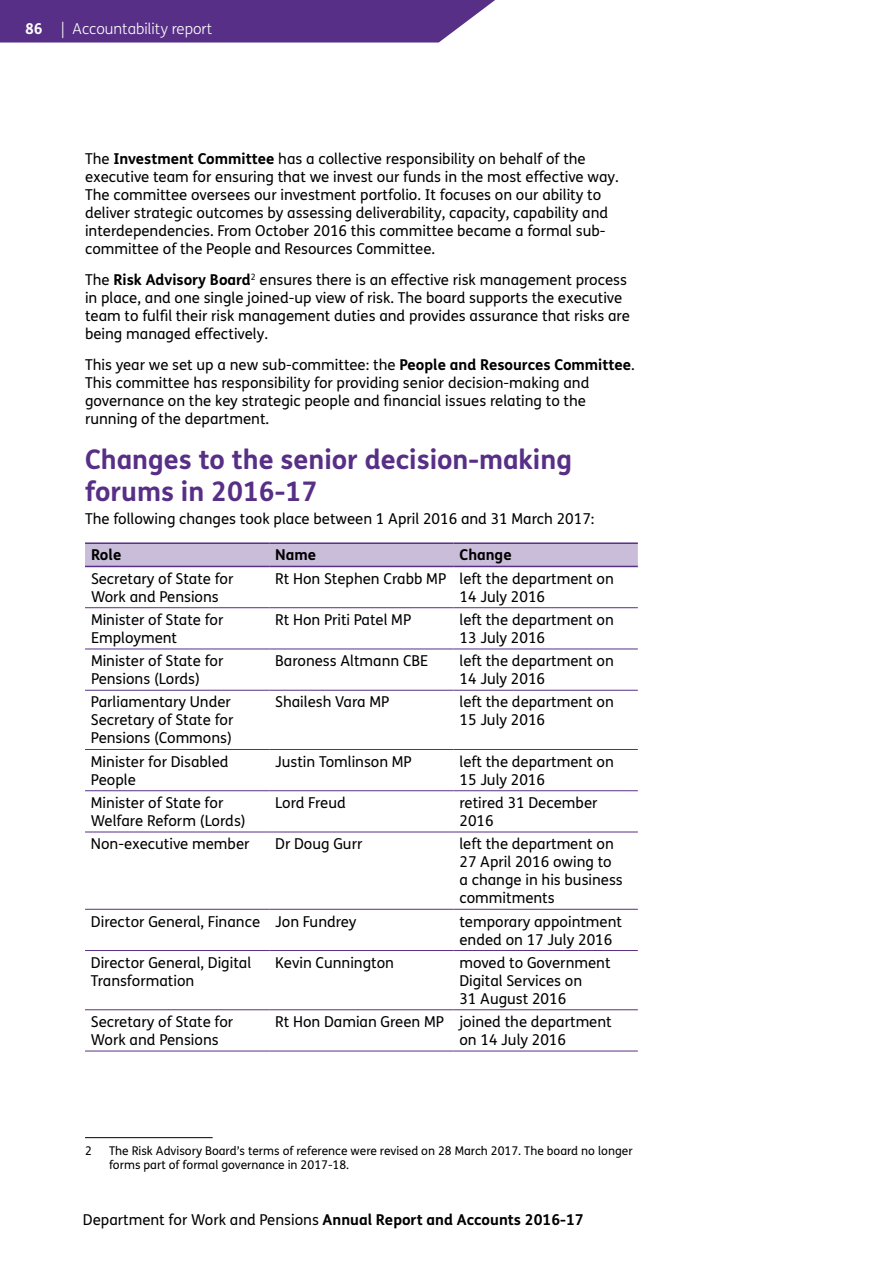
<style>
.page{position:relative;width:893px;height:1263px;background:#fff}
.page>*{position:absolute;margin:0;border:0;box-sizing:border-box;transform-origin:0 0}
.t1{font:27px/32.4px "FS Me Bold 2";color:#582f86}
.body{font:15px/18px "FS Me 2";color:#000}
.body-2{font:15px "FS Me Bold 2";color:#000}
.t2{font:300 15px "FS Me";color:#fff}
.footnote{font:12px/14.4px "FS Me 2";color:#000}
.s1{font-family:"FS Me Bold 2";font-weight:400}
.s2{font-family:"FS Me Bold 2"}
.s3{font-family:"FS Me 2"}
</style>
<div class="page">
<svg style="left:0;top:0;width:495px;height:43px;background:#623c8d"></svg>
<div style="left:85px;top:544px;width:553px;height:22px;background:#cabdda"></div>
<hr style="left:85px;top:607px;width:184px;height:1px;background:#582f86">
<hr style="left:269px;top:607px;width:185px;height:1px;background:#582f86">
<hr style="left:454px;top:607px;width:184px;height:1px;background:#582f86">
<hr style="left:85px;top:649px;width:184px;height:1px;background:#582f86">
<hr style="left:269px;top:649px;width:185px;height:1px;background:#582f86">
<hr style="left:454px;top:649px;width:184px;height:1px;background:#582f86">
<hr style="left:85px;top:690px;width:184px;height:1px;background:#582f86">
<hr style="left:269px;top:690px;width:185px;height:1px;background:#582f86">
<hr style="left:454px;top:690px;width:184px;height:1px;background:#582f86">
<hr style="left:85px;top:749px;width:184px;height:1px;background:#582f86">
<hr style="left:269px;top:749px;width:185px;height:1px;background:#582f86">
<hr style="left:454px;top:749px;width:184px;height:1px;background:#582f86">
<hr style="left:85px;top:790px;width:184px;height:1px;background:#582f86">
<hr style="left:269px;top:790px;width:185px;height:1px;background:#582f86">
<hr style="left:454px;top:790px;width:184px;height:1px;background:#582f86">
<hr style="left:85px;top:832px;width:184px;height:1px;background:#582f86">
<hr style="left:269px;top:832px;width:185px;height:1px;background:#582f86">
<hr style="left:454px;top:832px;width:184px;height:1px;background:#582f86">
<hr style="left:85px;top:909px;width:184px;height:1px;background:#582f86">
<hr style="left:269px;top:909px;width:185px;height:1px;background:#582f86">
<hr style="left:454px;top:909px;width:184px;height:1px;background:#582f86">
<hr style="left:85px;top:950px;width:184px;height:1px;background:#582f86">
<hr style="left:269px;top:950px;width:185px;height:1px;background:#582f86">
<hr style="left:454px;top:950px;width:184px;height:1px;background:#582f86">
<hr style="left:85px;top:1051px;width:184px;height:1px;background:#582f86">
<hr style="left:269px;top:1051px;width:185px;height:1px;background:#582f86">
<hr style="left:454px;top:1051px;width:184px;height:1px;background:#582f86">
<hr style="left:85px;top:1009px;width:184px;height:1px;background:#582f86">
<hr style="left:269px;top:1009px;width:185px;height:1px;background:#582f86">
<hr style="left:454px;top:1009px;width:184px;height:1px;background:#582f86">
<hr style="left:85px;top:542px;width:184px;height:2px;background:#582f86">
<hr style="left:269px;top:542px;width:185px;height:2px;background:#582f86">
<hr style="left:454px;top:542px;width:184px;height:2px;background:#582f86">
<hr style="left:85px;top:566px;width:184px;height:1px;background:#582f86">
<hr style="left:269px;top:566px;width:185px;height:1px;background:#582f86">
<hr style="left:454px;top:566px;width:184px;height:1px;background:#582f86">
<hr style="left:85px;top:1137px;width:128px;height:1px;background:#000">
<p class="t2" style="left:25px;top:18px;width:189px"><span class="s1">86</span> | Accountability report</p>
<p class="body" style="left:85px;top:150px;width:535px">The <span class="s2">Investment Committee</span> has a collective responsibility on behalf of the executive team for ensuring that we invest our funds in the most effective way.<br>The committee oversees our investment portfolio. It focuses on our ability to deliver strategic outcomes by assessing deliverability, capacity, capability and interdependencies. From October 2016 this committee became a formal sub&shy;committee of the People and Resources Committee.</p>
<p class="body" style="left:85px;top:271px;width:546px">The <span class="s2">Risk Advisory Board</span><sup>2</sup> ensures there is an effective risk management process in place, and one single joined-up view of risk. The board supports the executive team to fulfil their risk management duties and provides assurance that risks are being managed effectively.</p>
<p class="body" style="left:85px;top:355px;width:551px">This year we set up a new sub-committee: the <span class="s2">People and Resources Committee</span>.<br>This committee has responsibility for providing senior decision-making and governance on the key strategic people and financial issues relating to the running of the department.</p>
<h4 class="t1" style="left:85px;top:442px;width:488px">Changes to the senior decision-making forums in 2016-17</h4>
<p class="body" style="left:85px;top:509px;width:511px">The following changes took place between 1 April 2016 and 31 March 2017:</p>
<p class="body-2" style="left:91px;top:543px;width:32px">Role</p>
<p class="body-2" style="left:275px;top:543px;width:42px">Name</p>
<p class="body-2" style="left:460px;top:543px;width:54px">Change</p>
<p class="body" style="left:91px;top:569px;width:144px">Secretary of State for<br>Work and Pensions</p>
<p class="body" style="left:275px;top:569px;width:172px">Rt Hon Stephen Crabb MP</p>
<p class="body" style="left:460px;top:569px;width:156px">left the department on<br>14 July 2016</p>
<p class="body" style="left:91px;top:610px;width:134px">Minister of State for<br>Employment</p>
<p class="body" style="left:275px;top:610px;width:137px">Rt Hon Priti Patel MP</p>
<p class="body" style="left:459px;top:610px;width:156px">left the department on<br>13 July 2016</p>
<p class="body" style="left:91px;top:652px;width:134px">Minister of State for<br>Pensions (Lords)</p>
<p class="body" style="left:275px;top:652px;width:155px">Baroness Altmann CBE</p>
<p class="body" style="left:459px;top:652px;width:156px">left the department on<br>14 July 2016</p>
<p class="body" style="left:91px;top:693px;width:144px">Parliamentary Under<br>Secretary of State for<br>Pensions (Commons)</p>
<p class="body" style="left:275px;top:693px;width:115px">Shailesh Vara MP</p>
<p class="body" style="left:459px;top:693px;width:156px">left the department on<br>15 July 2016</p>
<p class="body" style="left:91px;top:752px;width:139px">Minister for Disabled<br>People</p>
<p class="body" style="left:275px;top:752px;width:138px">Justin Tomlinson MP</p>
<p class="body" style="left:459px;top:752px;width:156px">left the department on<br>15 July 2016</p>
<p class="body" style="left:91px;top:793px;width:156px">Minister of State for<br>Welfare Reform (Lords)</p>
<p class="body" style="left:275px;top:793px;width:72px">Lord Freud</p>
<p class="body" style="left:459px;top:793px;width:140px">retired 31 December<br>2016</p>
<p class="body" style="left:91px;top:835px;width:160px">Non-executive member</p>
<p class="body" style="left:275px;top:835px;width:89px">Dr Doug Gurr</p>
<p class="body" style="left:459px;top:835px;width:165px">left the department on<br>27 April 2016 owing to a change in his business commitments</p>
<p class="body" style="left:91px;top:912px;width:171px">Director General, Finance</p>
<p class="body" style="left:275px;top:912px;width:83px">Jon Fundrey</p>
<p class="body" style="left:459px;top:912px;width:164px">temporary appointment ended on 17 July 2016</p>
<p class="body" style="left:91px;top:953px;width:162px">Director General, Digital<br>Transformation</p>
<p class="body" style="left:275px;top:953px;width:120px">Kevin Cunnington</p>
<p class="body" style="left:459px;top:953px;width:153px">moved to Government<br>Digital Services on<br>31 August 2016</p>
<p class="body" style="left:91px;top:1012px;width:144px">Secretary of State for<br>Work and Pensions</p>
<p class="body" style="left:275px;top:1012px;width:170px">Rt Hon Damian Green MP</p>
<p class="body" style="left:459px;top:1012px;width:154px">joined the department on 14 July 2016</p>
<p class="footnote" style="left:85px;top:1143px;width:8px">2</p>
<p class="footnote" style="left:109px;top:1143px;width:525px">The Risk Advisory Board’s terms of reference were revised on 28 March 2017. The board no longer forms part of formal governance in 2017-18.</p>
<p class="body-2" style="left:83px;top:1208px;width:502px"><span class="s3">Department for Work and Pensions</span> Annual Report and Accounts 2016-17</p>
</div>
